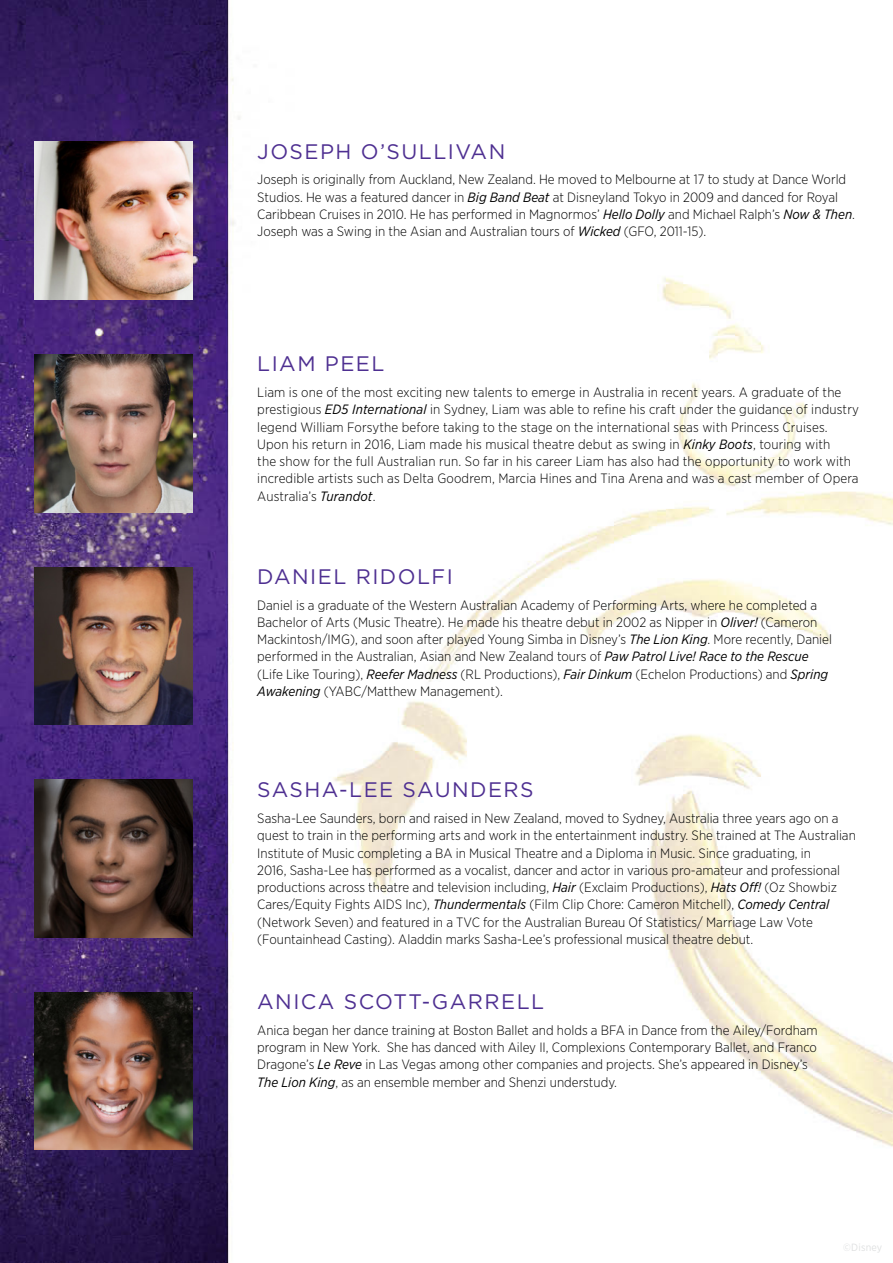
<style>
.page{position:relative;width:893px;height:1263px;background:#fff}
.page>*{position:absolute;margin:0;border:0;box-sizing:border-box;transform-origin:0 0}
.t1{font:21px "Gotham";letter-spacing:.07em;color:#4e2f91}
.t2{font:300 13.5px/17.2px "Gotham Narrow";color:#000}
.t3{font:10.5px "Gotham Narrow";letter-spacing:.015em;color:#d1d3d4}
.s1{font-weight:400;font-style:italic}
</style>
<div class="page">
<img style="left:0;top:0;width:893px;height:1263px">
<img style="left:35px;top:567px;width:157px;height:158px">
<img style="left:35px;top:780px;width:157px;height:157px">
<img style="left:35px;top:992px;width:157px;height:158px">
<img style="left:35px;top:142px;width:157px;height:157px">
<img style="left:35px;top:354px;width:157px;height:158px">
<h1 class="t1" style="left:257px;top:138px;width:249px">JOSEPH O’SULLIVAN</h1>
<p class="t2" style="left:257px;top:171px;width:599px">Joseph is originally from Auckland, New Zealand. He moved to Melbourne at 17 to study at Dance World Studios. He was a featured dancer in <span class="s1">Big Band Beat</span> at Disneyland Tokyo in 2009 and danced for Royal Caribbean Cruises in 2010. He has performed in Magnormos’ <span class="s1">Hello Dolly</span> and Michael Ralph’s <span class="s1">Now &amp; Then</span>.<br>Joseph was a Swing in the Asian and Australian tours of <span class="s1">Wicked</span> (GFO, 2011-15).</p>
<h1 class="t1" style="left:257px;top:350px;width:129px">LIAM PEEL</h1>
<p class="t2" style="left:257px;top:383px;width:603px">Liam is one of the most exciting new talents to emerge in Australia in recent years. A graduate of the prestigious <span class="s1">ED5 International</span> in Sydney, Liam was able to refine his craft under the guidance of industry legend William Forsythe before taking to the stage on the international seas with Princess Cruises.<br>Upon his return in 2016, Liam made his musical theatre debut as swing in <span class="s1">Kinky Boots</span>, touring with<br>the show for the full Australian run. So far in his career Liam has also had the opportunity to work with incredible artists such as Delta Goodrem, Marcia Hines and Tina Arena and was a cast member of Opera Australia’s <span class="s1">Turandot</span>.</p>
<h1 class="t1" style="left:257px;top:563px;width:197px">DANIEL RIDOLFI</h1>
<p class="t2" style="left:257px;top:596px;width:576px">Daniel is a graduate of the Western Australian Academy of Performing Arts, where he completed a Bachelor of Arts (Music Theatre). He made his theatre debut in 2002 as Nipper in <span class="s1">Oliver!</span> (Cameron Mackintosh/IMG), and soon after played Young Simba in Disney’s <span class="s1">The Lion King</span>. More recently, Daniel performed in the Australian, Asian and New Zealand tours of <span class="s1">Paw Patrol Live! Race to the Rescue </span>(Life Like Touring), <span class="s1">Reefer Madness</span> (RL Productions), <span class="s1">Fair Dinkum</span> (Echelon Productions) and <span class="s1">Spring Awakening</span> (YABC/Matthew Management).</p>
<h1 class="t1" style="left:257px;top:776px;width:278px">SASHA-LEE SAUNDERS</h1>
<p class="t2" style="left:257px;top:809px;width:600px">Sasha-Lee Saunders, born and raised in New Zealand, moved to Sydney, Australia three years ago on a quest to train in the performing arts and work in the entertainment industry. She trained at The Australian Institute of Music completing a BA in Musical Theatre and a Diploma in Music. Since graduating, in<br>2016, Sasha-Lee has performed as a vocalist, dancer and actor in various pro-amateur and professional productions across theatre and television including, <span class="s1">Hair</span> (Exclaim Productions), <span class="s1">Hats Off!</span> (Oz Showbiz Cares/Equity Fights AIDS Inc), <span class="s1">Thundermentals</span> (Film Clip Chore: Cameron Mitchell), <span class="s1">Comedy Central </span>(Network Seven) and featured in a TVC for the Australian Bureau Of Statistics/ Marriage Law Vote (Fountainhead Casting). Aladdin marks Sasha-Lee’s professional musical theatre debut.</p>
<h1 class="t1" style="left:257px;top:988px;width:288px">ANICA SCOTT-GARRELL</h1>
<p class="t2" style="left:257px;top:1021px;width:562px">Anica began her dance training at Boston Ballet and holds a BFA in Dance from the Ailey/Fordham program in New York. She has danced with Ailey II, Complexions Contemporary Ballet, and Franco Dragone’s <span class="s1">Le Reve</span> in Las Vegas among other companies and projects. She’s appeared in Disney’s <span class="s1">The Lion King</span>, as an ensemble member and Shenzi understudy.</p>
<p class="t3" style="left:843px;top:1241px;width:41px">©Disney</p>
</div>
